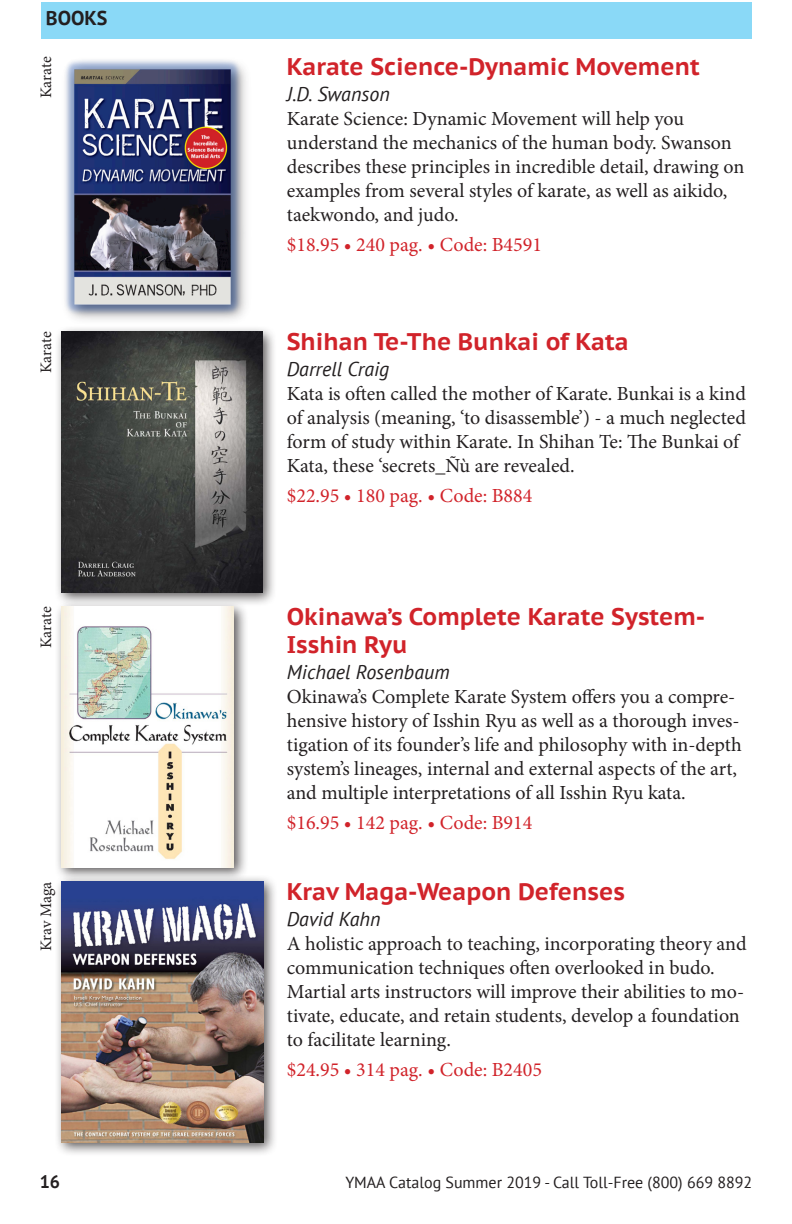
<style>
.page{position:relative;width:792px;height:1224px;background:#fff}
.page>*{position:absolute;margin:0;border:0;box-sizing:border-box;transform-origin:0 0}
.t1{font:700 24px/28.8px "PT Sans Caption";color:#d1232a}
.t2{font:20px/24px "Minion Pro";color:#231f20}
.t3{font:20px "Minion Pro";color:#d1232a}
.t4{font:italic 20px "PT Sans";color:#231f20}
.t5{font:700 20px "PT Sans";color:#231f20}
.t6{font:700 18px "PT Sans";color:#231f20}
.t7{font:16px "PT Sans";color:#231f20}
.t8{font:16px "Minion Pro";letter-spacing:-.01em;color:#231f20}
</style>
<div class="page">
<div style="left:41px;top:2px;width:710px;height:37px;background:#8ad9f7"></div>
<div style="left:60px;top:55px;width:193px;height:272px;background:#231f20;opacity:.75"></div>
<img style="left:61px;top:57px;width:183px;height:260px">
<div style="left:54px;top:325px;width:223px;height:282px;background:#231f20;opacity:.75"></div>
<img style="left:61px;top:332px;width:201px;height:260px">
<div style="left:54px;top:600px;width:195px;height:282px;background:#231f20;opacity:.75"></div>
<img style="left:61px;top:607px;width:173px;height:260px">
<div style="left:54px;top:875px;width:224px;height:282px;background:#231f20;opacity:.75"></div>
<img style="left:61px;top:882px;width:202px;height:260px">
<p class="t5" style="left:46px;top:4px;width:63px">BOOKS</p>
<p class="t8" style="left:35px;top:98px;width:43px;rotate:-90deg">Karate</p>
<p class="t1" style="left:287px;top:51px;width:414px">Karate Science-Dynamic Movement</p>
<p class="t4" style="left:287px;top:81px;width:104px">J.D. Swanson</p>
<p class="t2" style="left:287px;top:106px;width:459px">Karate Science: Dynamic Movement will help you understand the mechanics of the human body. Swanson describes these principles in incredible detail, drawing on examples from several styles of karate, as well as aikido, taekwondo, and judo.</p>
<p class="t3" style="left:287px;top:231px;width:257px">$18.95 • 240 pag. • Code: B4591</p>
<p class="t8" style="left:35px;top:373px;width:43px;rotate:-90deg">Karate</p>
<p class="t1" style="left:287px;top:326px;width:343px">Shihan Te-The Bunkai of Kata</p>
<p class="t4" style="left:287px;top:356px;width:104px">Darrell Craig</p>
<p class="t2" style="left:287px;top:381px;width:461px">Kata is often called the mother of Karate. Bunkai is a kind of analysis (meaning, ‘to disassemble’) - a much neglected form of study within Karate. In Shihan Te: The Bunkai of Kata, these ‘secrets_Ñù are revealed.</p>
<p class="t3" style="left:287px;top:482px;width:247px">$22.95 • 180 pag. • Code: B884</p>
<p class="t8" style="left:35px;top:648px;width:43px;rotate:-90deg">Karate</p>
<p class="t1" style="left:287px;top:601px;width:420px">Okinawa’s Complete Karate System-<br>Isshin Ryu</p>
<p class="t4" style="left:287px;top:660px;width:164px">Michael Rosenbaum</p>
<p class="t2" style="left:287px;top:685px;width:456px">Okinawa’s Complete Karate System offers you a compre&shy;hensive history of Isshin Ryu as well as a thorough inves&shy;tigation of its founder’s life and philosophy with in-depth system’s lineages, internal and external aspects of the art, and multiple interpretations of all Isshin Ryu kata.</p>
<p class="t3" style="left:287px;top:810px;width:247px">$16.95 • 142 pag. • Code: B914</p>
<p class="t8" style="left:35px;top:951px;width:71px;rotate:-90deg">Krav Maga</p>
<p class="t1" style="left:287px;top:876px;width:340px">Krav Maga-Weapon Defenses</p>
<p class="t4" style="left:287px;top:906px;width:95px">David Kahn</p>
<p class="t2" style="left:287px;top:931px;width:461px">A holistic approach to teaching, incorporating theory and communication techniques often overlooked in budo.<br>Martial arts instructors will improve their abilities to mo&shy;tivate, educate, and retain students, develop a foundation to facilitate learning.</p>
<p class="t3" style="left:287px;top:1056px;width:257px">$24.95 • 314 pag. • Code: B2405</p>
<p class="t6" style="left:40px;top:1170px;width:22px">16</p>
<p class="t7" style="left:345px;top:1172px;width:408px">YMAA Catalog Summer 2019 - Call Toll-Free (800) 669 8892</p>
</div>
